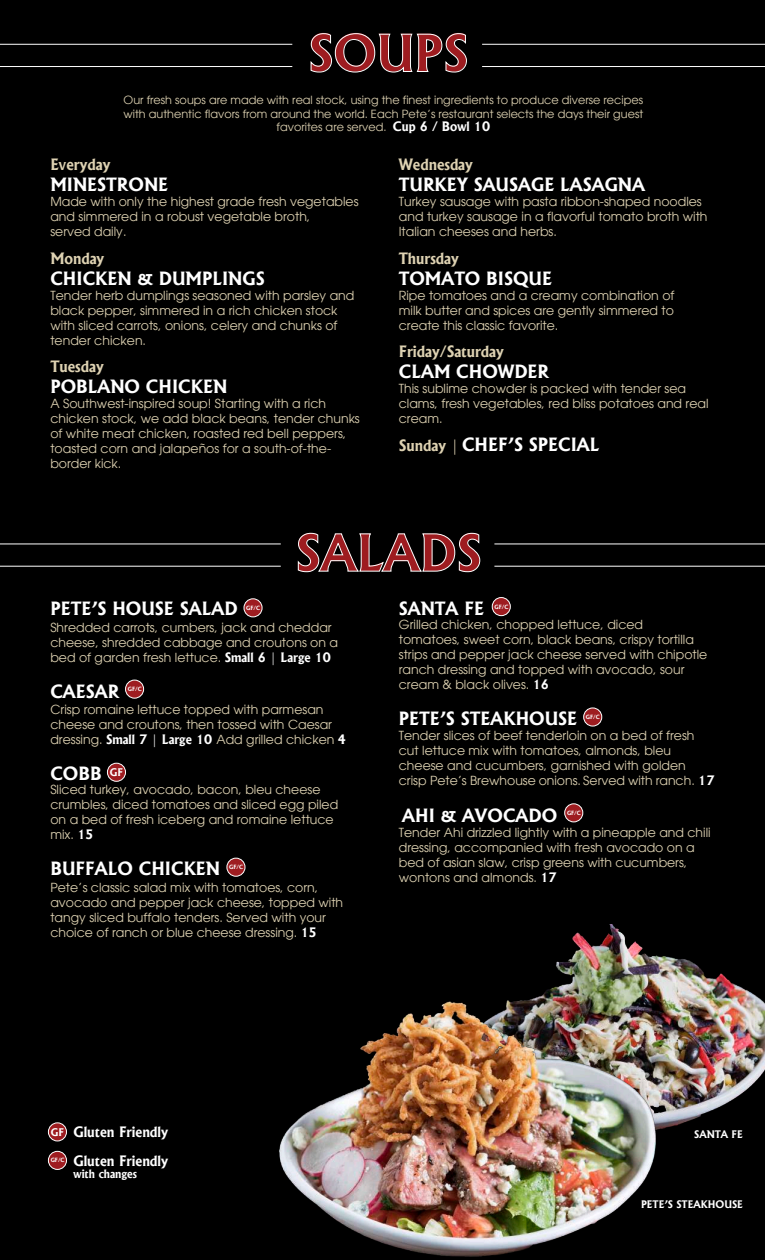
<style>
.page{position:relative;width:765px;height:1260px;background:#000}
.page>*{position:absolute;margin:0;border:0;box-sizing:border-box;transform-origin:0 0}
.t1{font:700 48.75px "Albertus";color:#9e1c20}
.t2{font:700 17.5px "Albertus";color:#fff}
.t3{font:700 15px "Albertus";color:#ded2b2}
.t4{font:700 13.75px "Albertus";color:#fff}
.t5{font:12.5px/15px "Avant Garde";color:#ded2b2}
.t6{font:11.25px/13.6px "Avant Garde";color:#ded2b2;text-align:center}
.t7{font:700 11.25px "Albertus";color:#fff}
.t8{font:700 10.12px "Albertus";color:#fff}
.t9{font:700 10px "Albertus";color:#fff}
.t10{font:700 5.62px "Albertus";color:#fff}
.s1{font-family:"Albertus";font-weight:700;font-size:12.5px;color:#fff}
.s2{font-size:15px;color:#ded2b2}
.s3{font-family:"Albertus";font-weight:700;color:#fff}
.s4{font-size:10.12px}
</style>
<div class="page">
<img style="left:476px;top:925px;width:289px;height:241px">
<svg style="left:310px;top:33px;width:157px;height:40px;background:#212121"></svg>
<hr style="left:482px;top:44px;width:283px;height:1px;background:#fff">
<hr style="left:482px;top:66px;width:283px;height:1px;background:#fff">
<hr style="left:0;top:44px;width:292px;height:1px;background:#fff">
<hr style="left:0;top:66px;width:292px;height:1px;background:#fff">
<svg style="left:298px;top:533px;width:182px;height:39px;background:#222"></svg>
<hr style="left:494px;top:544px;width:271px;height:1px;background:#fff">
<hr style="left:494px;top:566px;width:271px;height:1px;background:#fff">
<hr style="left:0;top:544px;width:281px;height:1px;background:#fff">
<hr style="left:0;top:566px;width:281px;height:1px;background:#fff">
<div style="left:48px;top:1123px;width:18px;height:18px;background:#9e1c20;border-radius:50%"></div>
<div style="left:48px;top:1123px;width:19px;height:18px;border:1px solid #fff;border-radius:50%"></div>
<img style="left:277px;top:999px;width:417px;height:261px">
<div style="left:48px;top:1151px;width:18px;height:18px;background:#9e1c20;border-radius:50%"></div>
<div style="left:48px;top:1151px;width:19px;height:19px;border:1px solid #fff;border-radius:50%"></div>
<div style="left:244px;top:599px;width:18px;height:18px;background:#9e1c20;border-radius:50%"></div>
<div style="left:244px;top:598px;width:18px;height:19px;border:1px solid #fff;border-radius:50%"></div>
<div style="left:126px;top:680px;width:18px;height:18px;background:#9e1c20;border-radius:50%"></div>
<div style="left:125px;top:680px;width:19px;height:18px;border:1px solid #fff;border-radius:50%"></div>
<div style="left:227px;top:858px;width:18px;height:18px;background:#9e1c20;border-radius:50%"></div>
<div style="left:227px;top:858px;width:18px;height:19px;border:1px solid #fff;border-radius:50%"></div>
<div style="left:107px;top:763px;width:19px;height:18px;background:#9e1c20;border-radius:50%"></div>
<div style="left:107px;top:763px;width:19px;height:19px;border:1px solid #fff;border-radius:50%"></div>
<div style="left:565px;top:804px;width:18px;height:18px;background:#9e1c20;border-radius:50%"></div>
<div style="left:564px;top:803px;width:19px;height:19px;border:1px solid #fff;border-radius:50%"></div>
<div style="left:492px;top:598px;width:18px;height:18px;background:#9e1c20;border-radius:50%"></div>
<div style="left:492px;top:597px;width:19px;height:19px;border:1px solid #fff;border-radius:50%"></div>
<div style="left:584px;top:708px;width:18px;height:18px;background:#9e1c20;border-radius:50%"></div>
<div style="left:583px;top:708px;width:19px;height:18px;border:1px solid #fff;border-radius:50%"></div>
<h1 class="t1" style="left:308px;top:23px;width:162px">SOUPS</h1>
<p class="t6" style="left:124px;top:93px;width:521px">Our fresh soups are made with real stock, using the finest ingredients to produce diverse recipes with authentic flavors from around the world. Each Pete’s restaurant selects the days their guest favorites are served. <span class="s1">Cup 6 / Bowl 10</span></p>
<p class="t3" style="left:50px;top:156px;width:62px">Everyday</p>
<h2 class="t2" style="left:50px;top:174px;width:119px">MINESTRONE</h2>
<p class="t5" style="left:50px;top:194px;width:310px">Made with only the highest grade fresh vegetables and simmered in a robust vegetable broth,<br>served daily.</p>
<p class="t3" style="left:50px;top:249px;width:55px">Monday</p>
<h2 class="t2" style="left:50px;top:268px;width:216px">CHICKEN &amp; DUMPLINGS</h2>
<p class="t5" style="left:50px;top:288px;width:305px">Tender herb dumplings seasoned with parsley and black pepper, simmered in a rich chicken stock with sliced carrots, onions, celery and chunks of tender chicken.</p>
<p class="t3" style="left:50px;top:358px;width:55px">Tuesday</p>
<h2 class="t2" style="left:50px;top:376px;width:178px">POBLANO CHICKEN</h2>
<p class="t5" style="left:50px;top:396px;width:311px">A Southwest-inspired soup! Starting with a rich chicken stock, we add black beans, tender chunks of white meat chicken, roasted red bell peppers, toasted corn and jalapeños for a south-of-the&shy;border kick.</p>
<p class="t3" style="left:399px;top:156px;width:76px">Wednesday</p>
<h2 class="t2" style="left:399px;top:174px;width:248px">TURKEY SAUSAGE LASAGNA</h2>
<p class="t5" style="left:399px;top:194px;width:310px">Turkey sausage with pasta ribbon-shaped noodles and turkey sausage in a flavorful tomato broth with<br>Italian cheeses and herbs.</p>
<p class="t3" style="left:399px;top:249px;width:61px">Thursday</p>
<h2 class="t2" style="left:399px;top:268px;width:155px">TOMATO BISQUE</h2>
<p class="t5" style="left:399px;top:288px;width:277px;text-align:justify">Ripe tomatoes and a creamy combination of milk butter and spices are gently simmered to create this classic favorite.</p>
<p class="t3" style="left:399px;top:343px;width:107px">Friday/Saturday</p>
<h2 class="t2" style="left:399px;top:361px;width:152px">CLAM CHOWDER</h2>
<p class="t5" style="left:399px;top:381px;width:311px">This sublime chowder is packed with tender sea clams, fresh vegetables, red bliss potatoes and real cream.</p>
<h2 class="t2" style="left:399px;top:434px;width:202px"><span class="s2">Sunday |</span> CHEF’S SPECIAL</h2>
<h1 class="t1" style="left:296px;top:523px;width:188px">SALADS</h1>
<h2 class="t2" style="left:50px;top:598px;width:189px">PETE’S HOUSE SALAD</h2>
<p class="t5" style="left:50px;top:620px;width:289px">Shredded carrots, cumbers, jack and cheddar cheese, shredded cabbage and croutons on a bed of garden fresh lettuce. <span class="s3">Small 6 | Large 10</span></p>
<h2 class="t2" style="left:50px;top:681px;width:71px">CAESAR</h2>
<p class="t5" style="left:50px;top:702px;width:297px">Crisp romaine lettuce topped with parmesan cheese and croutons, then tossed with Caesar dressing. <span class="s3">Small 7 | Large 10</span> Add grilled chicken <span class="s3">4</span></p>
<h2 class="t2" style="left:50px;top:763px;width:53px">COBB</h2>
<p class="t5" style="left:50px;top:782px;width:289px">Sliced turkey, avocado, bacon, bleu cheese crumbles, diced tomatoes and sliced egg piled on a bed of fresh iceberg and romaine lettuce mix. <span class="s3">15</span></p>
<h2 class="t2" style="left:50px;top:858px;width:171px">BUFFALO CHICKEN</h2>
<p class="t5" style="left:50px;top:880px;width:294px">Pete’s classic salad mix with tomatoes, corn, avocado and pepper jack cheese, topped with tangy sliced buffalo tenders. Served with your choice of ranch or blue cheese dressing. <span class="s3">15</span></p>
<p class="t10" style="left:246px;top:604px;width:15px">GF/C</p>
<p class="t10" style="left:128px;top:686px;width:15px">GF/C</p>
<p class="t8" style="left:110px;top:766px;width:15px">GF</p>
<p class="t10" style="left:229px;top:864px;width:15px">GF/C</p>
<h2 class="t2" style="left:399px;top:598px;width:87px">SANTA FE</h2>
<p class="t5" style="left:399px;top:617px;width:310px">Grilled chicken, chopped lettuce, diced tomatoes, sweet corn, black beans, crispy tortilla strips and pepper jack cheese served with chipotle ranch dressing and topped with avocado, sour cream &amp; black olives. <span class="s3">16</span></p>
<h2 class="t2" style="left:399px;top:708px;width:180px">PETE’S STEAKHOUSE</h2>
<p class="t5" style="left:399px;top:729px;width:317px">Tender slices of beef tenderloin on a bed of fresh cut lettuce mix with tomatoes, almonds, bleu cheese and cucumbers, garnished with golden crisp Pete’s Brewhouse onions. Served with ranch. <span class="s3">17</span></p>
<h2 class="t2" style="left:402px;top:804px;width:156px">AHI &amp; AVOCADO</h2>
<p class="t5" style="left:399px;top:825px;width:313px">Tender Ahi drizzled lightly with a pineapple and chili dressing, accompanied with fresh avocado on a bed of asian slaw, crisp greens with cucumbers, wontons and almonds. <span class="s3">17</span></p>
<p class="t10" style="left:495px;top:603px;width:15px">GF/C</p>
<p class="t10" style="left:586px;top:713px;width:15px">GF/C</p>
<p class="t10" style="left:567px;top:809px;width:15px">GF/C</p>
<p class="t4" style="left:51px;top:1124px;width:119px"><span class="s4">GF</span> Gluten Friendly</p>
<p class="t10" style="left:51px;top:1157px;width:15px">GF/C</p>
<p class="t4" style="left:73px;top:1152px;width:96px">Gluten Friendly</p>
<p class="t7" style="left:73px;top:1167px;width:65px">with changes</p>
<p class="t9" style="left:694px;top:1128px;width:50px">SANTA FE</p>
<p class="t9" style="left:641px;top:1198px;width:103px">PETE’S STEAKHOUSE</p>
</div>
